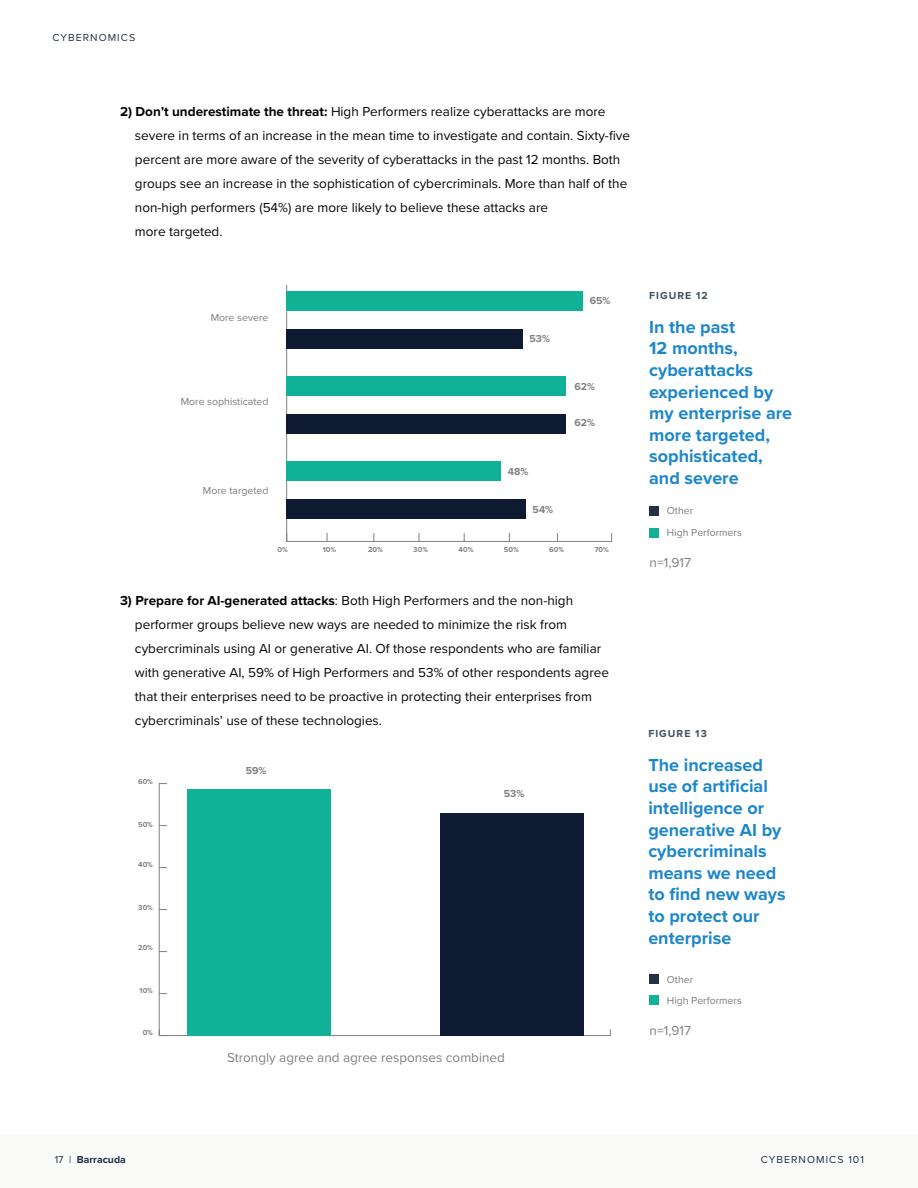
<style>
.page{position:relative;width:918px;height:1188px;background:#fff}
.page>*{position:absolute;margin:0;border:0;box-sizing:border-box;transform-origin:0 0}
.t1{font:700 18px/21.6px "Proxima Nova";color:#1d87c9}
.t2{font:13.5px/24px "Proxima Nova";color:#040503}
.t3{font:13.5px "Proxima Nova";color:#808180}
.t4{font:10.5px "Proxima Nova";color:#7e7e7d}
.t5{font:10.5px "Proxima Nova";letter-spacing:.1em;color:#243046}
.t6{font:700 10.5px "Proxima Nova";color:#808180}
.t7{font:700 10.5px "Proxima Nova";letter-spacing:.1em;color:#415160}
.t8{font:700 10.5px "Proxima Nova";color:#243046}
.t9{font:700 7.5px "Proxima Nova";color:#808180}
.s1{font-weight:700}
.s2{font-weight:400}
</style>
<div class="page">
<div style="left:0;top:1135px;width:918px;height:53px;background:#fafaf8"></div>
<div style="left:650px;top:507px;width:9px;height:9px;background:#243046"></div>
<div style="left:650px;top:974px;width:9px;height:10px;background:#243046"></div>
<div style="left:650px;top:528px;width:9px;height:9px;background:#11b198"></div>
<div style="left:650px;top:996px;width:9px;height:9px;background:#11b198"></div>
<hr style="left:287px;top:541px;width:325px;height:1px;background:#808180">
<hr style="left:286px;top:285px;width:1px;height:256px;background:#808180">
<div style="left:286px;top:499px;width:240px;height:20px;background:#0d1a31"></div>
<div style="left:286px;top:461px;width:215px;height:20px;background:#11b198"></div>
<div style="left:286px;top:414px;width:280px;height:20px;background:#0d1a31"></div>
<div style="left:286px;top:376px;width:280px;height:20px;background:#11b198"></div>
<div style="left:286px;top:329px;width:238px;height:20px;background:#0d1a31"></div>
<div style="left:286px;top:291px;width:298px;height:20px;background:#11b198"></div>
<hr style="left:159px;top:1035px;width:451px;height:1px;background:#808180">
<hr style="left:159px;top:784px;width:1px;height:252px;background:#808180">
<div style="left:440px;top:813px;width:143px;height:223px;background:#0d1a31"></div>
<div style="left:187px;top:789px;width:143px;height:247px;background:#11b198"></div>
<p class="t5" style="left:52px;top:30px;width:84px">CYBERNOMICS</p>
<p class="t2" style="left:135px;top:99px;width:497px;text-indent:-15px"><span class="s1">2) Don’t underestimate the threat:</span> High Performers realize cyberattacks are more severe in terms of an increase in the mean time to investigate and contain. Sixty-five percent are more aware of the severity of cyberattacks in the past 12 months. Both groups see an increase in the sophistication of cybercriminals. More than half of the non-high performers (54%) are more likely to believe these attacks are<br>more targeted.</p>
<p class="t4" style="left:211px;top:309px;width:59px">More severe</p>
<p class="t4" style="left:181px;top:393px;width:89px">More sophisticated</p>
<p class="t6" style="left:529px;top:331px;width:22px">53%</p>
<p class="t6" style="left:590px;top:293px;width:22px">65%</p>
<p class="t6" style="left:575px;top:378px;width:22px">62%</p>
<p class="t6" style="left:575px;top:415px;width:22px">62%</p>
<p class="t4" style="left:203px;top:483px;width:67px">More targeted</p>
<p class="t6" style="left:508px;top:464px;width:22px">48%</p>
<p class="t6" style="left:533px;top:502px;width:22px">54%</p>
<p class="t9" style="left:278px;top:544px;width:12px">0%</p>
<p class="t9" style="left:323px;top:544px;width:15px">10%</p>
<p class="t9" style="left:368px;top:544px;width:16px">20%</p>
<p class="t9" style="left:413px;top:544px;width:16px">30%</p>
<p class="t9" style="left:459px;top:544px;width:16px">40%</p>
<p class="t9" style="left:504px;top:544px;width:16px">50%</p>
<p class="t9" style="left:549px;top:544px;width:16px">60%</p>
<p class="t9" style="left:594px;top:544px;width:16px">70%</p>
<p class="t2" style="left:135px;top:588px;width:476px;text-indent:-15px"><span class="s1">3) Prepare for AI-generated attacks</span>: Both High Performers and the non-high performer groups believe new ways are needed to minimize the risk from cybercriminals using AI or generative AI. Of those respondents who are familiar with generative AI, 59% of High Performers and 53% of other respondents agree that their enterprises need to be proactive in protecting their enterprises from cybercriminals’ use of these technologies.</p>
<p class="t9" style="left:138px;top:776px;width:16px">60%</p>
<p class="t9" style="left:138px;top:819px;width:16px">50%</p>
<p class="t9" style="left:138px;top:859px;width:16px">40%</p>
<p class="t9" style="left:138px;top:902px;width:16px">30%</p>
<p class="t9" style="left:138px;top:942px;width:16px">20%</p>
<p class="t9" style="left:140px;top:985px;width:15px">10%</p>
<p class="t9" style="left:143px;top:1027px;width:12px">0%</p>
<p class="t6" style="left:246px;top:763px;width:22px">59%</p>
<p class="t6" style="left:504px;top:786px;width:22px">53%</p>
<p class="t3" style="left:227px;top:1047px;width:279px">Strongly agree and agree responses combined</p>
<p class="t7" style="left:649px;top:288px;width:60px">FIGURE 12</p>
<h1 class="t1" style="left:649px;top:316px;width:144px">In the past<br>12 months, cyberattacks experienced by my enterprise are more targeted, sophisticated, and severe</h1>
<p class="t4" style="left:667px;top:503px;width:28px">Other</p>
<p class="t4" style="left:667px;top:525px;width:76px">High Performers</p>
<p class="t3" style="left:650px;top:553px;width:43px">n=1,917</p>
<p class="t7" style="left:648px;top:726px;width:60px">FIGURE 13</p>
<h1 class="t1" style="left:648px;top:754px;width:139px">The increased use of artificial intelligence or generative AI by cybercriminals means we need to find new ways to protect our enterprise</h1>
<p class="t4" style="left:667px;top:971px;width:28px">Other</p>
<p class="t4" style="left:667px;top:993px;width:76px">High Performers</p>
<p class="t3" style="left:650px;top:1021px;width:43px">n=1,917</p>
<p class="t8" style="left:55px;top:1152px;width:73px"><span class="s2">17 |</span> Barracuda</p>
<p class="t5" style="left:761px;top:1152px;width:105px">CYBERNOMICS 101</p>
</div>
